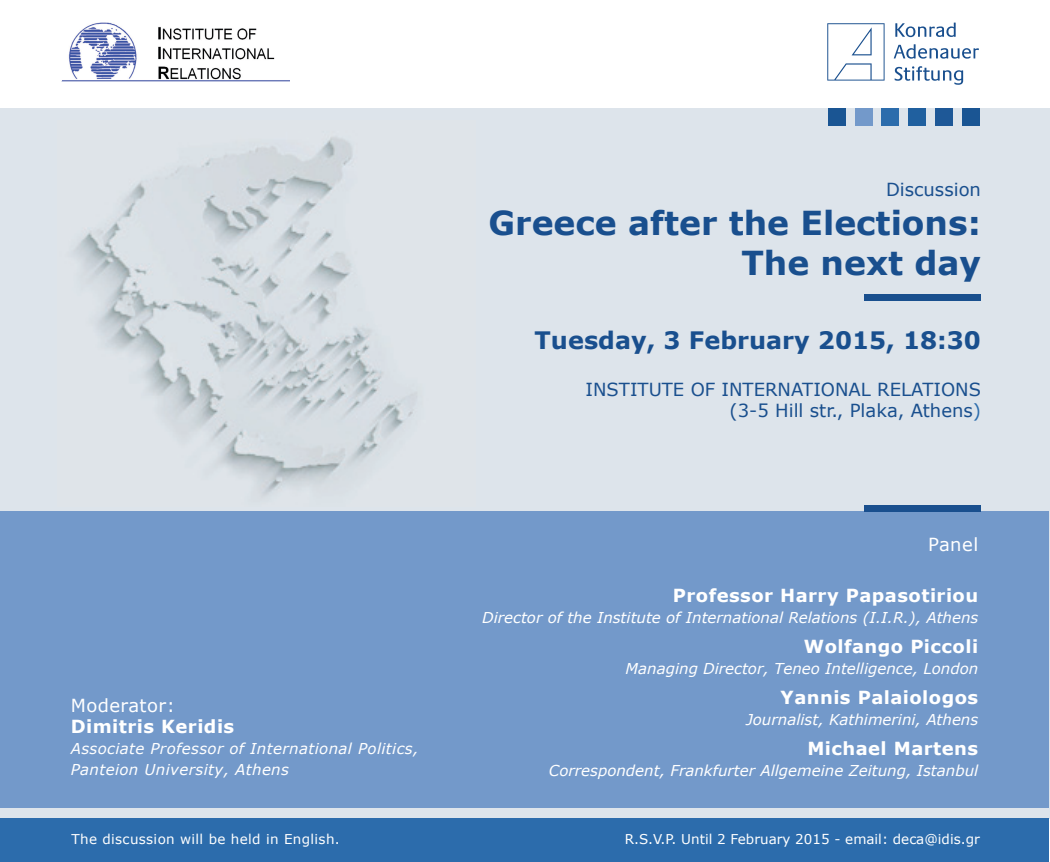
<style>
.page{position:relative;width:1050px;height:862px;background:#fff}
.page>*{position:absolute;margin:0;border:0;box-sizing:border-box;transform-origin:0 0}
.t1{font:700 33px/39.6px "Verdana";color:#194f8e;text-align:right}
.t2{font:700 24px "Verdana";color:#194f8e}
.t3{font:700 18px "Verdana";letter-spacing:.025em;color:#fff}
.t4{font:18px/21.6px "Verdana";color:#194f8e;text-align:right}
.t5{font:18px "Verdana";letter-spacing:.025em;color:#fff}
.t6{font:italic 15px "Verdana";color:#fff}
.t7{font:italic 15px/21px "Verdana";letter-spacing:.025em;color:#fff}
.t8{font:13.5px "Verdana";letter-spacing:.015em;color:#fff}
.s1{color:#2c6cac}
</style>
<div class="page">
<div style="left:0;top:108px;width:1049px;height:710px;background:#dde4eb"></div>
<img style="left:73px;top:137px;width:345px;height:361px">
<svg style="left:827px;top:23px;width:58px;height:58px"></svg>
<svg style="left:895px;top:23px;width:61px;height:14px"></svg>
<svg style="left:894px;top:44px;width:85px;height:15px"></svg>
<svg style="left:895px;top:66px;width:68px;height:19px"></svg>
<div style="left:0;top:511px;width:1049px;height:296px;background:#7399ca"></div>
<div style="left:0;top:818px;width:1049px;height:43px;background:#2c6cac"></div>
<div style="left:864px;top:294px;width:117px;height:6px;background:#194f8e"></div>
<div style="left:864px;top:505px;width:117px;height:6px;background:#194f8e"></div>
<div style="left:828px;top:108px;width:18px;height:18px;background:#1a5593"></div>
<div style="left:855px;top:108px;width:18px;height:18px;background:#7399ca"></div>
<div style="left:881px;top:108px;width:18px;height:18px;background:#2c6cac"></div>
<div style="left:908px;top:108px;width:18px;height:18px;background:#20609f"></div>
<div style="left:935px;top:108px;width:18px;height:18px;background:#1e5897"></div>
<div style="left:962px;top:108px;width:18px;height:18px;background:#1a5593"></div>
<img style="left:63px;top:22px;width:226px;height:60px">
<p class="t4" style="left:886px;top:178px;width:96px">Discussion</p>
<h1 class="t1" style="left:489px;top:203px;width:494px">Greece after the Elections:<br>The next day</h1>
<p class="t5" style="left:71px;top:693px;width:106px">Moderator:</p>
<p class="t3" style="left:71px;top:714px;width:165px">Dimitris Keridis</p>
<p class="t7" style="left:71px;top:738px;width:349px">Associate Professor of International Politics,<br>Panteion University, Athens</p>
<h2 class="t2" style="left:535px;top:323px;width:448px">Tuesday, 3 February 2015, 18:30</h2>
<p class="t4" style="left:586px;top:378px;width:397px">INSTITUTE OF INTERNATIONAL RELATIONS (3-5 Hill str., Plaka, Athens<span class="s1">)</span></p>
<p class="t5" style="left:928px;top:531px;width:52px">Panel</p>
<p class="t3" style="left:673px;top:583px;width:307px">Professor Harry Papasotiriou</p>
<p class="t6" style="left:482px;top:607px;width:498px">Director of the Institute of International Relations (I.I.R.), Athens</p>
<p class="t3" style="left:804px;top:634px;width:176px">Wolfango Piccoli</p>
<p class="t6" style="left:626px;top:658px;width:354px">Managing Director, Teneo Intelligence, London</p>
<p class="t3" style="left:781px;top:685px;width:199px">Yannis Palaiologos</p>
<p class="t6" style="left:746px;top:709px;width:234px">Journalist, Kathimerini, Athens</p>
<p class="t3" style="left:807px;top:736px;width:172px">Michael Martens</p>
<p class="t6" style="left:549px;top:760px;width:431px">Correspondent, Frankfurter Allgemeine Zeitung, Istanbul</p>
<p class="t8" style="left:72px;top:829px;width:270px">The discussion will be held in English.</p>
<p class="t8" style="left:625px;top:829px;width:356px">R.S.V.P. Until 2 February 2015 - email: deca@idis.gr</p>
</div>
